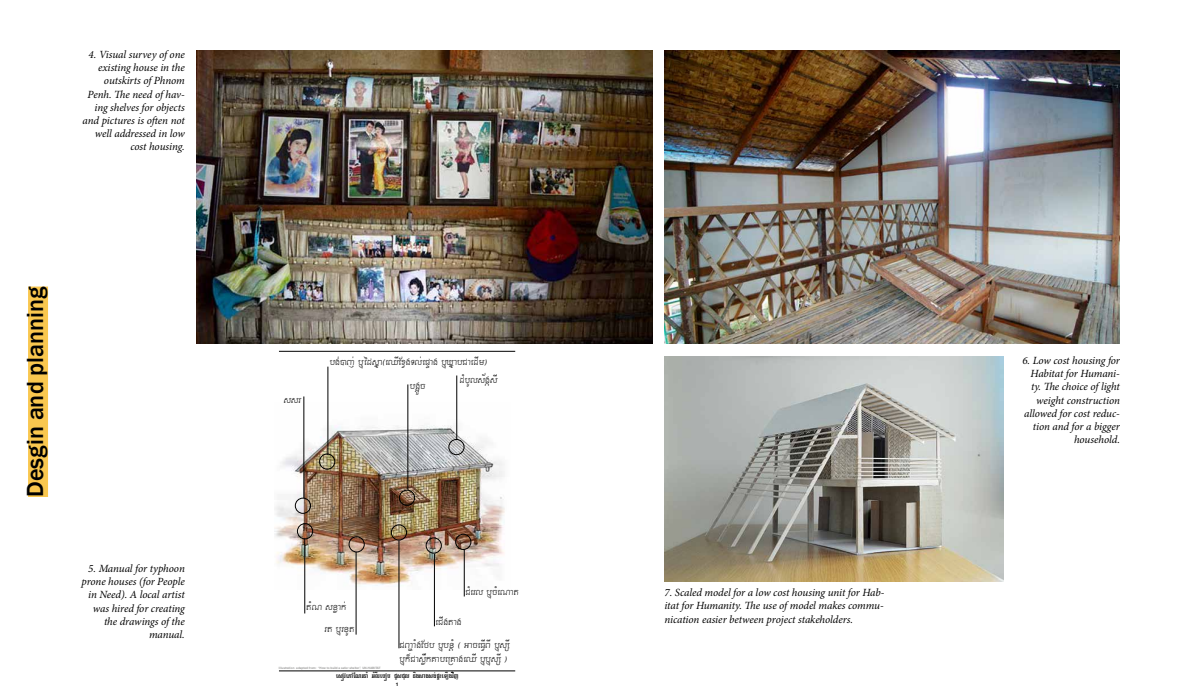
<style>
.page{position:relative;width:1200px;height:700px;background:#fff}
.page>*{position:absolute;margin:0;border:0;box-sizing:border-box;transform-origin:0 0}
.t1{font:500 24px "Franklin Gothic";color:#000}
.t2{font:italic 11px/13.2px "Minion Pro";letter-spacing:-.01em;color:#000;text-align:right}
.t3{font:7.5px/14px "UT Normal A";color:#000}
.t4{font:4.8px "UT Normal C";color:#000}
.t5{font:700 4.8px "Helvetica Neue LT Com";color:#000}
.t6{font:700 3.1px "Helvetica LT Std";color:#9d9d9c}
</style>
<div class="page">
<img style="left:664px;top:50px;width:456px;height:294px">
<img style="left:664px;top:356px;width:339px;height:225px">
<img style="left:197px;top:50px;width:455px;height:294px">
<div style="left:28px;top:287px;width:20px;height:210px;background:#f9c74f"></div>
<hr style="left:279px;top:671px;width:236px;height:1px;background:#000">
<hr style="left:279px;top:351px;width:236px;height:1px;background:#000">
<img style="left:275px;top:403px;width:230px;height:186px">
<div style="left:448px;top:439px;width:17px;height:16px;border:1px solid #000;border-radius:50%"></div>
<div style="left:391px;top:524px;width:16px;height:17px;border:1px solid #000;border-radius:50%"></div>
<div style="left:319px;top:454px;width:16px;height:16px;border:1px solid #000;border-radius:50%"></div>
<div style="left:426px;top:537px;width:16px;height:17px;border:1px solid #000;border-radius:50%"></div>
<div style="left:349px;top:536px;width:16px;height:16px;border:1px solid #000;border-radius:50%"></div>
<div style="left:297px;top:523px;width:16px;height:16px;border:1px solid #000;border-radius:50%"></div>
<div style="left:455px;top:534px;width:16px;height:16px;border:1px solid #000;border-radius:50%"></div>
<div style="left:295px;top:498px;width:16px;height:16px;border:1px solid #000;border-radius:50%"></div>
<div style="left:399px;top:490px;width:16px;height:16px;border:1px solid #000;border-radius:50%"></div>
<hr style="left:304px;top:538px;width:1px;height:75px;background:#000">
<hr style="left:356px;top:552px;width:1px;height:83px;background:#000">
<hr style="left:399px;top:540px;width:1px;height:108px;background:#000">
<hr style="left:434px;top:554px;width:1px;height:72px;background:#000">
<hr style="left:464px;top:550px;width:1px;height:46px;background:#000">
<hr style="left:407px;top:384px;width:1px;height:105px;background:#000">
<hr style="left:456px;top:376px;width:1px;height:64px;background:#000">
<hr style="left:327px;top:367px;width:1px;height:88px;background:#000">
<hr style="left:303px;top:396px;width:1px;height:102px;background:#000">
<p class="t2" style="left:83px;top:48px;width:104px">4. Visual survey of one existing house in the outskirts of Phnom<br>Penh. The need of hav&shy;ing shelves for objects and pictures is often not well addressed in low cost housing.</p>
<h1 class="t1" style="left:20px;top:497px;width:212px;rotate:-90deg">Desgin and planning</h1>
<p class="t2" style="left:82px;top:562px;width:105px">5. Manual for typhoon prone houses (for People in Need). A local artist was hired for creating the drawings of the manual.</p>
<p class="t3" style="left:329px;top:356px;width:159px">BG;)J; B¤ÉDSÑA¬EQIEXVGTL;EPÞAG B¤XÑABCAEDIM¦</p>
<p class="t3" style="left:283px;top:393px;width:19px">SSR</p>
<p class="t3" style="left:409px;top:379px;width:18px">BG¥ÜC</p>
<p class="t3" style="left:459px;top:374px;width:43px">DMBULS½GÁSI</p>
<p class="t3" style="left:306px;top:601px;width:43px">TMN SNØAK;</p>
<p class="t3" style="left:324px;top:622px;width:31px">RT B¤RNUT</p>
<p class="t6" style="left:279px;top:666px;width:103px">Illustration adapted from: “How to build a safer shelter”, UN-HABITAT</p>
<p class="t3" style="left:465px;top:586px;width:55px">CMERL B¤CMENAT</p>
<p class="t3" style="left:435px;top:615px;width:27px">ECIGTAG</p>
<p class="t3" style="left:399px;top:638px;width:115px">CBA¢AMGEFB B¤BNÞM ¬ GACEFVIBIB¤SSI<br>B¤K¾CASØWKKABERKAGEQIB¤B¤SSI¦</p>
<p class="t4" style="left:336px;top:674px;width:124px">ESOVEPAENRNAM GMBIREBOB CYSCUL NIGSAGSG;PÞHELIGVIJ</p>
<p class="t5" style="left:396px;top:681px;width:4px">1</p>
<p class="t2" style="left:664px;top:586px;width:221px;text-align:justify">7. Scaled model for a low cost housing unit for Hab&shy;itat for Humanity. The use of model makes commu&shy;nication easier between project stakeholders.</p>
<p class="t2" style="left:1022px;top:354px;width:99px">6. Low cost housing for<br>Habitat for Humani&shy;ty. The choice of light weight construction allowed for cost reduc&shy;tion and for a bigger household.</p>
</div>
